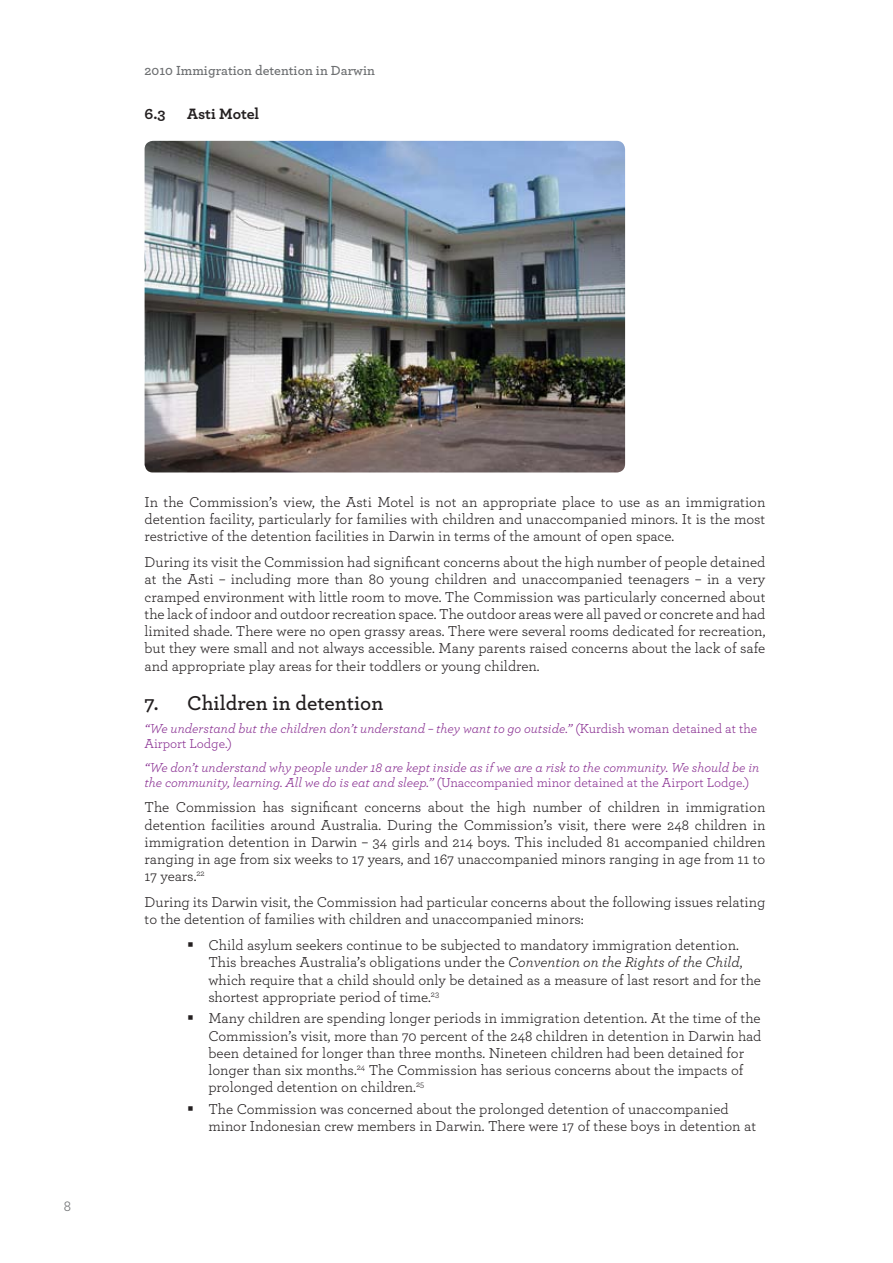
<style>
.page{position:relative;width:893px;height:1263px;background:#fff}
.page>*{position:absolute;margin:0;border:0;box-sizing:border-box;transform-origin:0 0}
.t1{font:600 21px "Archer";color:#231f20}
.t2{font:700 15.75px "Archer";color:#231f20}
.t3{font:15px/17.2px "Archer";color:#231f20}
.t4{font:15px "Archer";color:#6d6f71}
.t5{font:600 13.8px "Archer";color:#6d6f71}
.t6{font:italic 13.5px/15px "Archer";color:#882e91}
.s1{font-style:normal}
.s2{font-style:italic}
</style>
<div class="page">
<img style="left:145px;top:141px;width:480px;height:331px">
<p class="t5" style="left:145px;top:60px;width:232px">2010 Immigration detention in Darwin</p>
<p class="t2" style="left:145px;top:101px;width:22px">6.3</p>
<p class="t2" style="left:187px;top:101px;width:74px">Asti Motel</p>
<p class="t4" style="left:64px;top:1196px;width:9px">8</p>
<p class="t3" style="left:145px;top:493px;width:622px;text-align:justify">In the Commission’s view, the Asti Motel is not an appropriate place to use as an immigration detention facility, particularly for families with children and unaccompanied minors. It is the most restrictive of the detention facilities in Darwin in terms of the amount of open space.</p>
<p class="t3" style="left:145px;top:553px;width:622px;text-align:justify">During its visit the Commission had significant concerns about the high number of people detained at the Asti – including more than 80 young children and unaccompanied teenagers – in a very cramped environment with little room to move. The Commission was particularly concerned about the lack of indoor and outdoor recreation space. The outdoor areas were all paved or concrete and had limited shade. There were no open grassy areas. There were several rooms dedicated for recreation, but they were small and not always accessible. Many parents raised concerns about the lack of safe and appropriate play areas for their toddlers or young children.</p>
<h1 class="t1" style="left:145px;top:687px;width:240px">7. Children in detention</h1>
<p class="t6" style="left:145px;top:720px;width:614px">“We understand but the children don’t understand – they want to go outside.” <span class="s1">(Kurdish woman detained at the<br>Airport Lodge.)</span></p>
<p class="t6" style="left:145px;top:759px;width:616px">“We don’t understand why people under 18 are kept inside as if we are a risk to the community. We should be in the community, learning. All we do is eat and sleep.” <span class="s1">(Unaccompanied minor detained at the Airport Lodge.)</span></p>
<p class="t3" style="left:145px;top:798px;width:622px;text-align:justify">The Commission has significant concerns about the high number of children in immigration detention facilities around Australia. During the Commission’s visit, there were 248 children in immigration detention in Darwin – 34 girls and 214 boys. This included 81 accompanied children ranging in age from six weeks to 17 years, and 167 unaccompanied minors ranging in age from 11 to 17 years.<sup>22</sup></p>
<p class="t3" style="left:145px;top:893px;width:622px">During its Darwin visit, the Commission had particular concerns about the following issues relating to the detention of families with children and unaccompanied minors:</p>
<p class="t3" style="left:208px;top:936px;width:554px">Child asylum seekers continue to be subjected to mandatory immigration detention.<br>This breaches Australia’s obligations under the <span class="s2">Convention on the Rights of the Child</span>, which require that a child should only be detained as a measure of last resort and for the shortest appropriate period of time.<sup>23</sup></p>
<p class="t3" style="left:208px;top:1009px;width:555px">Many children are spending longer periods in immigration detention. At the time of the Commission’s visit, more than 70 percent of the 248 children in detention in Darwin had been detained for longer than three months. Nineteen children had been detained for longer than six months.<sup>24</sup> The Commission has serious concerns about the impacts of prolonged detention on children.<sup>25</sup></p>
<p class="t3" style="left:208px;top:1099px;width:549px">The Commission was concerned about the prolonged detention of unaccompanied minor Indonesian crew members in Darwin. There were 17 of these boys in detention at</p>
</div>
